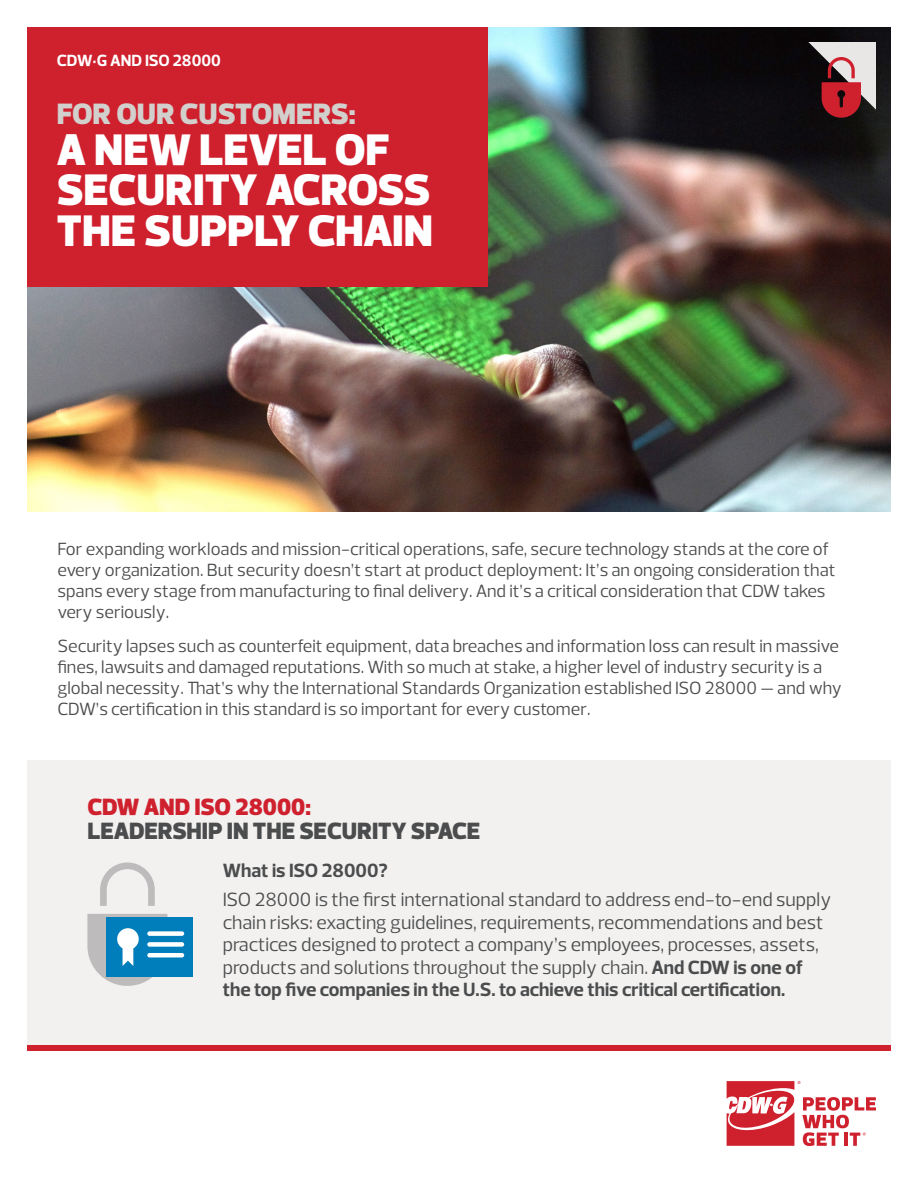
<style>
.page{position:relative;width:918px;height:1188px;background:#fff}
.page>*{position:absolute;margin:0;border:0;box-sizing:border-box;transform-origin:0 0}
.t1{font:900 45px/40.5px "Prelo";color:#fff}
.t2{font:900 30px "Prelo";letter-spacing:-.01em;color:#d2d0cd}
.t3{font:900 24px "Prelo";color:#4b4c4d}
.t4{font:900 24px "Prelo";letter-spacing:-.005em;color:#cf202e}
.t5{font:19.5px/22.5px "Prelo";color:#4b4c4d}
.t6{font:700 19.5px "Prelo";color:#4b4c4d}
.t7{font:18px/21px "Prelo";color:#4b4c4d}
.t8{font:700 16.5px "Prelo";letter-spacing:-.005em;color:#fff}
.s1{font-weight:700}
</style>
<div class="page">
<img style="left:27px;top:27px;width:864px;height:485px">
<div style="left:27px;top:760px;width:864px;height:286px;background:#f2f1f0"></div>
<div style="left:27px;top:1046px;width:864px;height:5px;background:#cf202e"></div>
<svg style="left:727px;top:1081px;width:149px;height:65px"></svg>
<svg style="left:808px;top:42px;width:68px;height:76px;background:#97696c"></svg>
<div style="left:27px;top:27px;width:461px;height:260px;background:#cf202e"></div>
<svg style="left:100px;top:862px;width:55px;height:44px"></svg>
<div style="left:106px;top:917px;width:87px;height:60px;background:#007dbb"></div>
<svg style="left:87px;top:914px;width:80px;height:72px"></svg>
<div style="left:147px;top:931px;width:37px;height:5px;background:#fff;border-radius:2px"></div>
<div style="left:147px;top:942px;width:37px;height:5px;background:#fff;border-radius:2px"></div>
<hr style="left:147px;top:953px;width:37px;height:4px;background:#fff;border-radius:2px">
<p class="t8" style="left:57px;top:50px;width:165px">CDW•G AND ISO 28000</p>
<p class="t2" style="left:57px;top:96px;width:300px">FOR OUR CUSTOMERS:</p>
<p class="t1" style="left:57px;top:130px;width:378px">A NEW LEVEL OF<br>SECURITY ACROSS<br>THE SUPPLY CHAIN</p>
<p class="t7" style="left:57px;top:538px;width:780px">For expanding workloads and mission-critical operations, safe, secure technology stands at the core of every organization. But security doesn’t start at product deployment: It’s an ongoing consideration that spans every stage from manufacturing to final delivery. And it’s a critical consideration that CDW takes very seriously.</p>
<p class="t7" style="left:57px;top:636px;width:786px">Security lapses such as counterfeit equipment, data breaches and information loss can result in massive fines, lawsuits and damaged reputations. With so much at stake, a higher level of industry security is a global necessity. That’s why the International Standards Organization established ISO 28000 — and why CDW’s certification in this standard is so important for every customer.</p>
<p class="t4" style="left:87px;top:792px;width:225px">CDW AND ISO 28000:</p>
<p class="t3" style="left:87px;top:816px;width:394px">LEADERSHIP IN THE SECURITY SPACE</p>
<p class="t6" style="left:223px;top:859px;width:167px">What is ISO 28000?</p>
<p class="t5" style="left:223px;top:889px;width:610px">ISO 28000 is the first international standard to address end-to-end supply chain risks: exacting guidelines, requirements, recommendations and best practices designed to protect a company’s employees, processes, assets, products and solutions throughout the supply chain. <span class="s1">And CDW is one of the top five companies in the U.S. to achieve this critical certification.</span></p>
</div>
